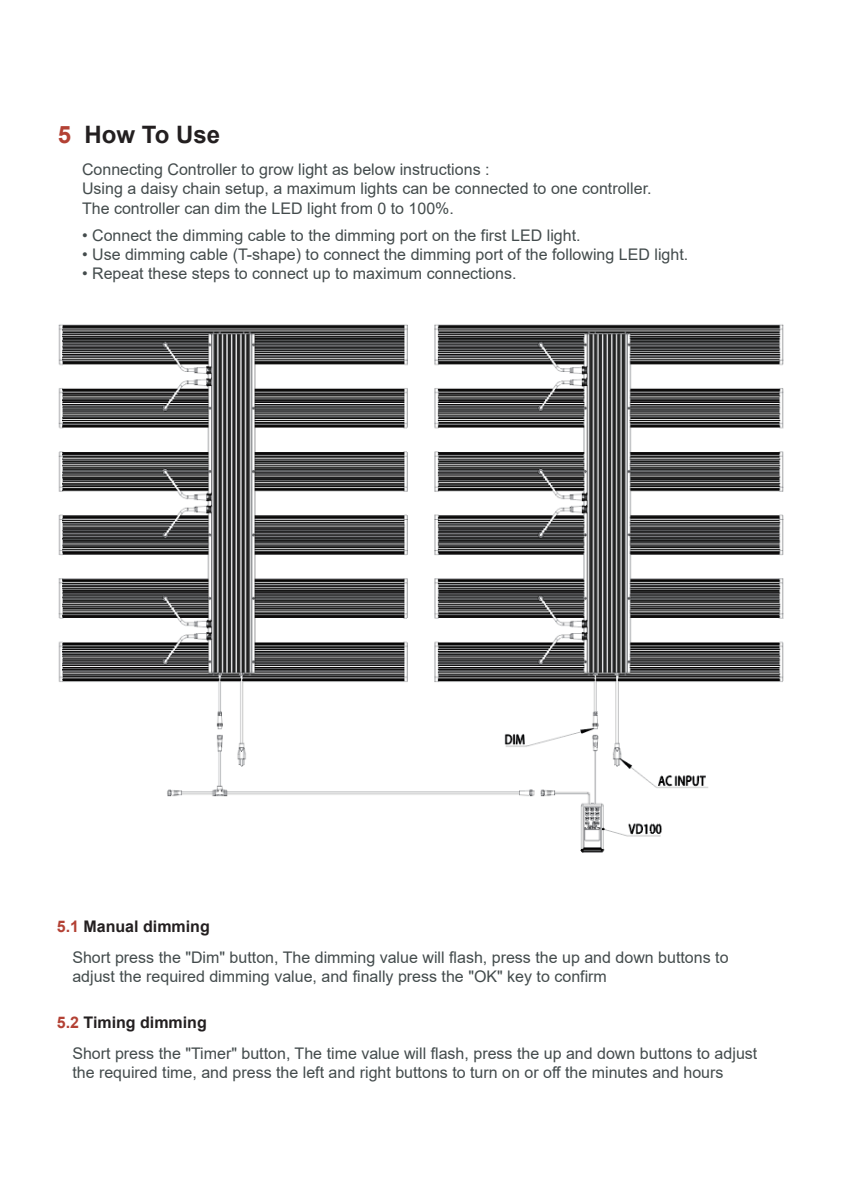
<style>
.page{position:relative;width:843px;height:1194px;background:#fff}
.page>*{position:absolute;margin:0;border:0;box-sizing:border-box;transform-origin:0 0}
.t1{font:700 24px "Arial";color:#231f20}
.t2{font:16px/19.2px "Arial";color:#434b4c}
.t3{font:700 16px "Arial";color:#231f20}
.s1{color:#b34134}
</style>
<div class="page">
<img style="left:58px;top:324px;width:726px;height:529px">
<h1 class="t1" style="left:58px;top:118px;width:164px"><span class="s1">5</span> How To Use</h1>
<p class="t2" style="left:82px;top:160px;width:571px">Connecting Controller to grow light as below instructions :<br>Using a daisy chain setup, a maximum lights can be connected to one controller.<br>The controller can dim the LED light from 0 to 100%.</p>
<p class="t2" style="left:82px;top:225px;width:500px">• Connect the dimming cable to the dimming port on the first LED light.</p>
<p class="t2" style="left:82px;top:245px;width:607px">• Use dimming cable (T-shape) to connect the dimming port of the following LED light.</p>
<p class="t2" style="left:82px;top:264px;width:436px">• Repeat these steps to connect up to maximum connections.</p>
<p class="t3" style="left:57px;top:915px;width:154px"><span class="s1">5.1</span> Manual dimming</p>
<p class="t2" style="left:72px;top:948px;width:657px">Short press the "Dim" button, The dimming value will flash, press the up and down buttons to adjust the required dimming value, and finally press the "OK" key to confirm</p>
<p class="t3" style="left:57px;top:1011px;width:151px"><span class="s1">5.2</span> Timing dimming</p>
<p class="t2" style="left:72px;top:1044px;width:686px">Short press the "Timer" button, The time value will flash, press the up and down buttons to adjust the required time, and press the left and right buttons to turn on or off the minutes and hours</p>
</div>
